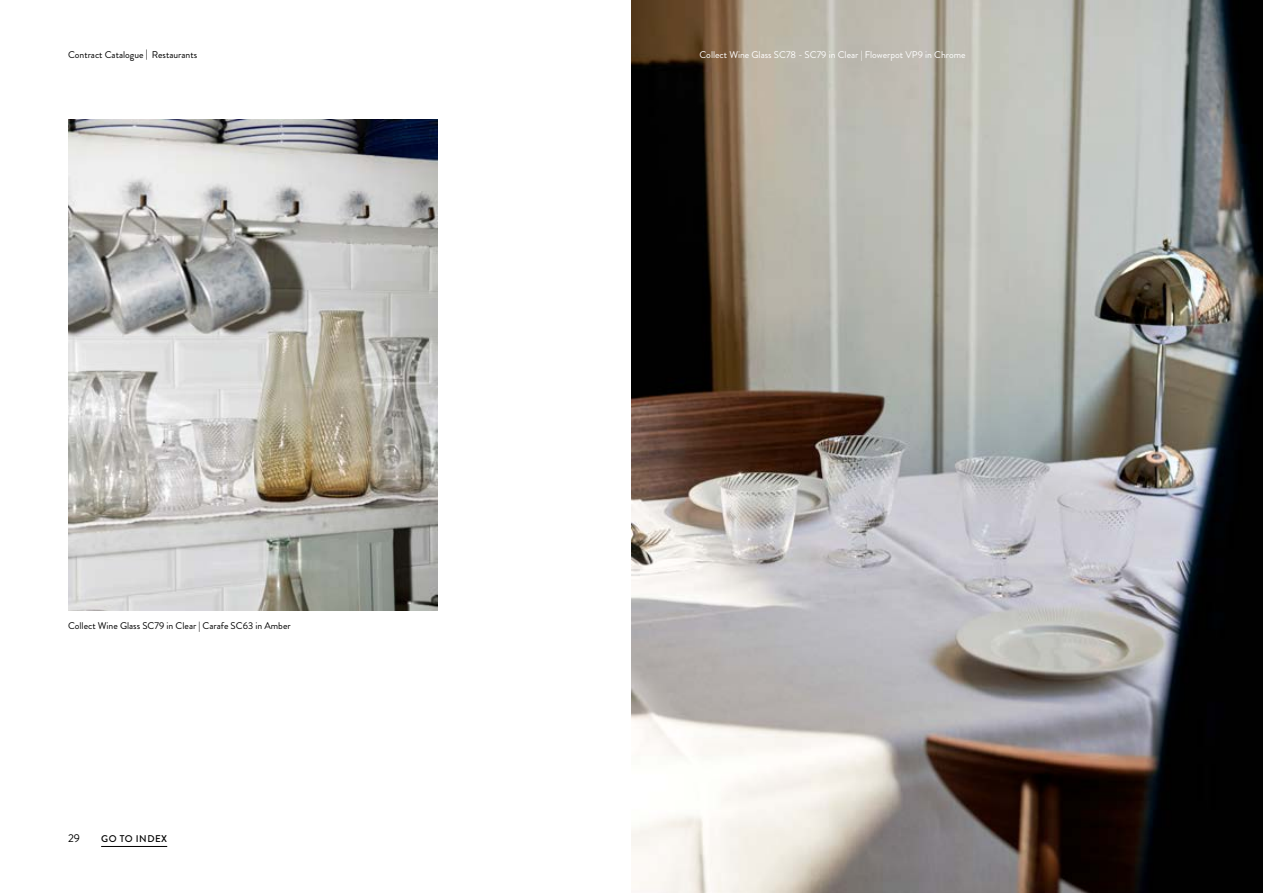
<style>
.page{position:relative;width:1263px;height:893px;background:#fff}
.page>*{position:absolute;margin:0;border:0;box-sizing:border-box;transform-origin:0 0}
.t1{font:11.25px "Brandon Grotesque";color:#000}
.t2{font:9.75px "Brandon Grotesque";color:#000}
.t3{font:9.75px "Brandon Grotesque";color:#fff}
.t4{font:500 9.75px "Brandon Grotesque";letter-spacing:.05em;color:#000}
.s1{font-weight:500}
</style>
<div class="page">
<hr style="left:101px;top:846px;width:66px;height:1px;background:#000">
<img style="left:631px;top:0;width:632px;height:893px">
<img style="left:69px;top:119px;width:368px;height:492px">
<p class="t2" style="left:68px;top:48px;width:131px">Contract Catalogue <span class="s1">|</span> Restaurants</p>
<p class="t2" style="left:68px;top:619px;width:224px">Collect Wine Glass SC79 in Clear | Carafe SC63 in Amber</p>
<p class="t1" style="left:68px;top:830px;width:13px">29</p>
<p class="t4" style="left:101px;top:832px;width:68px">GO TO INDEX</p>
<p class="t3" style="left:699px;top:48px;width:268px">Collect Wine Glass SC78 - SC79 in Clear | Flowerpot VP9 in Chrome</p>
</div>
